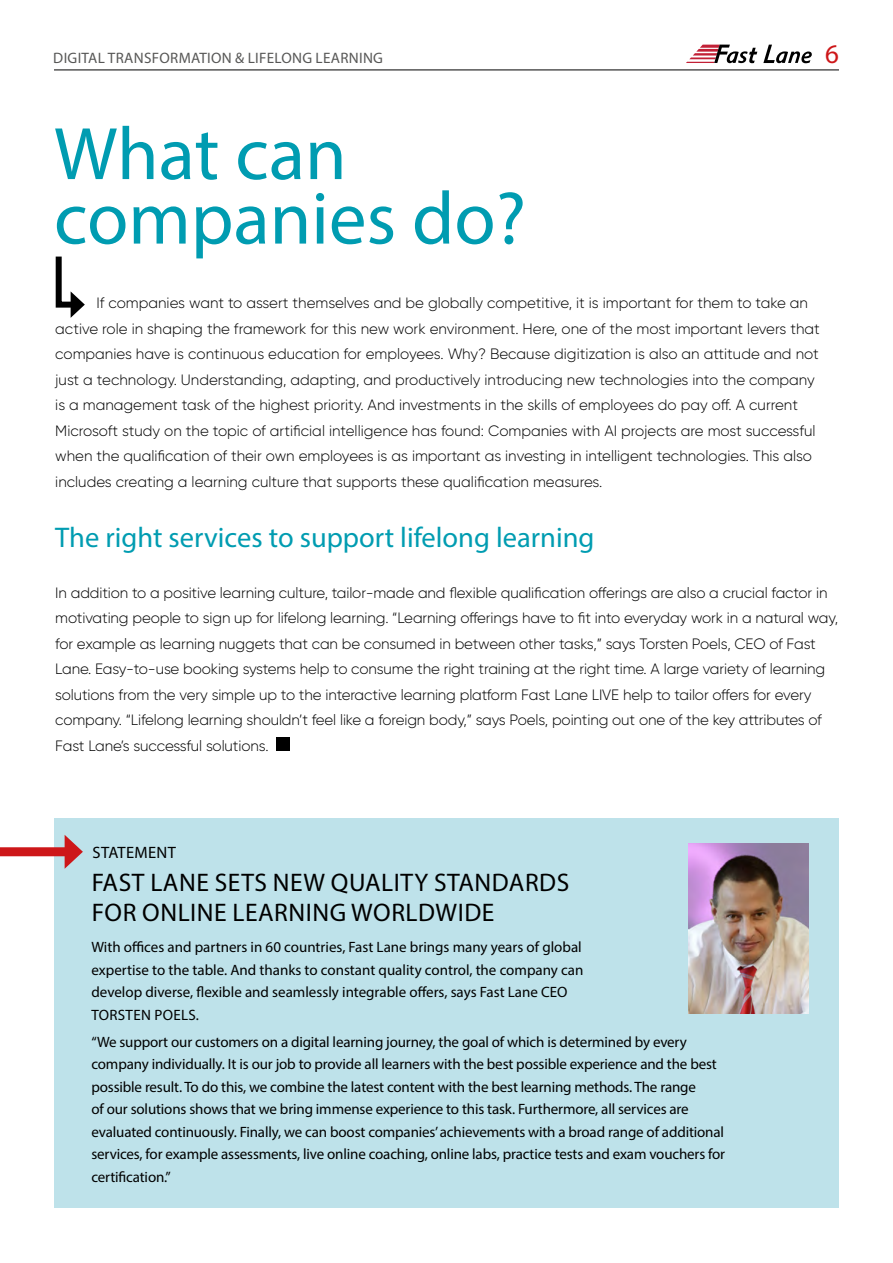
<style>
.page{position:relative;width:893px;height:1263px;background:#fff}
.page>*{position:absolute;margin:0;border:0;box-sizing:border-box;transform-origin:0 0}
.t1{font:75px/64.5px "Myriad Pro";color:#009cb1}
.t2{font:28.5px "Myriad Pro";color:#009cb1}
.t3{font:27px "Myriad Pro";color:#cd1719}
.t4{font:25.5px/30px "Myriad Pro";letter-spacing:.02em;color:#000}
.t5{font:16.5px "Myriad Pro";letter-spacing:.02em;color:#000}
.t6{font:15.15px "Myriad Pro";letter-spacing:.02em;color:#575756}
.t7{font:300 15px/25.5px "Gilroy";letter-spacing:-.01em;color:#000}
.t8{font:15px/22.5px "Myriad Pro";letter-spacing:-.01em;color:#000}
</style>
<div class="page">
<svg style="left:763px;top:45px;width:49px;height:18px"></svg>
<svg style="left:686px;top:45px;width:71px;height:18px"></svg>
<div style="left:276px;top:737px;width:14px;height:14px;background:#000"></div>
<svg style="left:55px;top:256px;width:30px;height:62px"></svg>
<hr style="left:54px;top:70px;width:785px;height:1px;background:#000">
<div style="left:54px;top:818px;width:785px;height:390px;background:#bee2ea"></div>
<div style="left:0;top:847px;width:72px;height:9px;background:#cd1719"></div>
<svg style="left:65px;top:835px;width:18px;height:34px"></svg>
<img style="left:689px;top:843px;width:120px;height:170px">
<p class="t6" style="left:53px;top:48px;width:331px">DIGITAL TRANSFORMATION &amp; LIFELONG LEARNING</p>
<h3 class="t3" style="left:825px;top:37px;width:15px">6</h3>
<h1 class="t1" style="left:54px;top:120px;width:473px">What can companies do?</h1>
<p class="t7" style="left:55px;top:290px;width:766px;text-indent:41px">If companies want to assert themselves and be globally competitive, it is important for them to take an active role in shaping the framework for this new work environment. Here, one of the most important levers that companies have is continuous education for employees. Why? Because digitization is also an attitude and not just a technology. Understanding, adapting, and productively introducing new technologies into the company is a management task of the highest priority. And investments in the skills of employees do pay off. A current Microsoft study on the topic of artificial intelligence has found: Companies with AI projects are most successful when the qualification of their own employees is as important as investing in intelligent technologies. This also includes creating a learning culture that supports these qualification measures.</p>
<h2 class="t2" style="left:55px;top:520px;width:541px">The right services to support lifelong learning</h2>
<p class="t7" style="left:55px;top:580px;width:784px">In addition to a positive learning culture, tailor-made and flexible qualification offerings are also a crucial factor in motivating people to sign up for lifelong learning. “Learning offerings have to fit into everyday work in a natural way, for example as learning nuggets that can be consumed in between other tasks,” says Torsten Poels, CEO of Fast Lane. Easy-to-use booking systems help to consume the right training at the right time. A large variety of learning solutions from the very simple up to the interactive learning platform Fast Lane LIVE help to tailor offers for every company. “Lifelong learning shouldn’t feel like a foreign body,” says Poels, pointing out one of the key attributes of Fast Lane’s successful solutions.</p>
<p class="t5" style="left:93px;top:842px;width:85px">STATEMENT</p>
<h3 class="t4" style="left:92px;top:867px;width:479px">FAST LANE SETS NEW QUALITY STANDARDS<br>FOR ONLINE LEARNING WORLDWIDE</h3>
<p class="t8" style="left:91px;top:936px;width:493px">With offices and partners in 60 countries, Fast Lane brings many years of global expertise to the table. And thanks to constant quality control, the company can develop diverse, flexible and seamlessly integrable offers, says Fast Lane CEO TORSTEN POELS.</p>
<p class="t8" style="left:91px;top:1030px;width:635px">“We support our customers on a digital learning journey, the goal of which is determined by every company individually. It is our job to provide all learners with the best possible experience and the best possible result. To do this, we combine the latest content with the best learning methods. The range<br>of our solutions shows that we bring immense experience to this task. Furthermore, all services are evaluated continuously. Finally, we can boost companies’ achievements with a broad range of additional services, for example assessments, live online coaching, online labs, practice tests and exam vouchers for certification.”</p>
</div>
